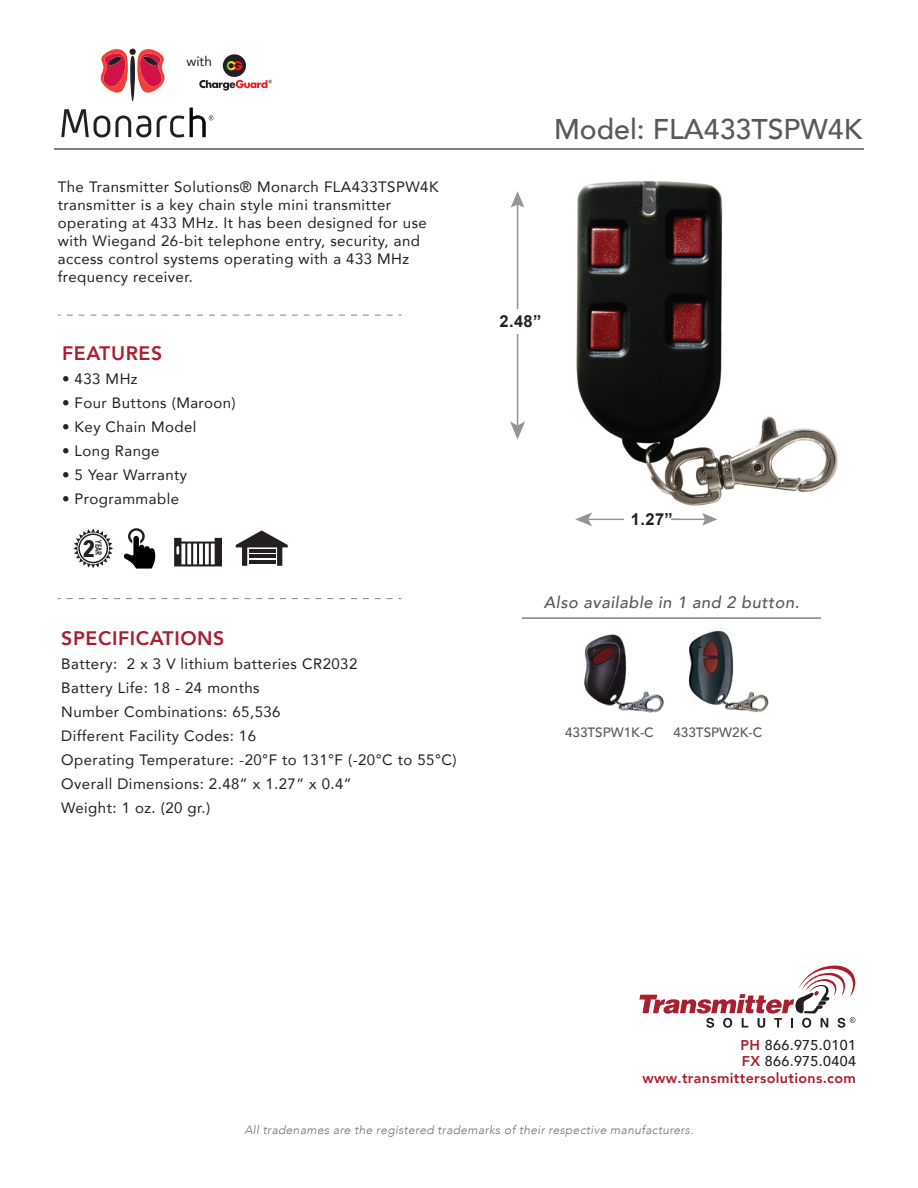
<style>
.page{position:relative;width:918px;height:1188px;background:#fff}
.page>*{position:absolute;margin:0;border:0;box-sizing:border-box;transform-origin:0 0}
.t1{font:500 28.5px "Avenir";color:#58595b}
.t2{font:700 23.55px "Avenir Next Condensed";color:#231f20}
.t3{font:800 19.5px "Avenir";letter-spacing:.03em;color:#aa1e2e}
.t4{font:italic 500 16.5px "Avenir";letter-spacing:.03em;color:#58595b}
.t5{font:700 16.5px "Arial";color:#231f20}
.t6{font:15px/24px "Avenir";letter-spacing:.03em;color:#231f20}
.t7{font:800 14.25px/16.5px "Avenir";letter-spacing:.025em;color:#aa1e2e;text-align:right}
.t8{font:500 13.5px "Avenir";color:#58595b}
.t9{font:13.5px "Avenir";color:#231f20}
.t10{font:italic 300 12px "Avenir";letter-spacing:.03em;color:#6d6e71}
.t11{font:600 8.7px "Avenir Next Condensed";color:#231f20;scale:.9 1}
.s1{font-weight:500;color:#231f20}
</style>
<div class="page">
<img style="left:516px;top:181px;width:322px;height:340px">
<svg style="left:67px;top:598px;width:334px;height:1px"></svg>
<svg style="left:67px;top:315px;width:334px;height:1px"></svg>
<svg style="left:73px;top:529px;width:40px;height:39px"></svg>
<div style="left:77px;top:533px;width:32px;height:31px;border:1px solid #fff;border-radius:50%"></div>
<div style="left:80px;top:535px;width:27px;height:27px;background:#fff;border-radius:50%"></div>
<svg style="left:124px;top:528px;width:31px;height:41px"></svg>
<svg style="left:100px;top:48px;width:65px;height:53px"></svg>
<svg style="left:61px;top:109px;width:90px;height:28px"></svg>
<svg style="left:157px;top:116px;width:27px;height:21px"></svg>
<svg style="left:190px;top:108px;width:24px;height:29px"></svg>
<div style="left:223px;top:54px;width:23px;height:23px;background:#231f20;border-radius:50%"></div>
<svg style="left:227px;top:61px;width:15px;height:9px"></svg>
<svg style="left:199px;top:80px;width:73px;height:11px"></svg>
<hr style="left:54px;top:148px;width:810px;height:2px;background:#58595b">
<hr style="left:517px;top:315px;width:1px;height:112px;background:#939598">
<svg style="left:510px;top:421px;width:15px;height:19px"></svg>
<hr style="left:517px;top:202px;width:1px;height:121px;background:#939598">
<svg style="left:511px;top:191px;width:13px;height:17px"></svg>
<hr style="left:587px;top:519px;width:93px;height:1px;background:#939598">
<svg style="left:575px;top:512px;width:17px;height:14px"></svg>
<hr style="left:637px;top:519px;width:70px;height:1px;background:#939598">
<svg style="left:702px;top:513px;width:15px;height:13px"></svg>
<div style="left:496px;top:309px;width:40px;height:25px;background:#fff"></div>
<div style="left:625px;top:507px;width:46px;height:25px;background:#fff"></div>
<svg style="left:174px;top:538px;width:48px;height:28px"></svg>
<svg style="left:236px;top:530px;width:52px;height:36px"></svg>
<hr style="left:249px;top:549px;width:26px;height:4px;background:#231f20">
<hr style="left:249px;top:555px;width:26px;height:3px;background:#231f20">
<hr style="left:249px;top:560px;width:26px;height:4px;background:#231f20">
<svg style="left:639px;top:965px;width:217px;height:63px"></svg>
<img style="left:584px;top:634px;width:80px;height:79px">
<img style="left:688px;top:630px;width:81px;height:83px">
<hr style="left:522px;top:617px;width:299px;height:2px;background:#808285">
<p class="t9" style="left:186px;top:50px;width:27px">with</p>
<p class="t6" style="left:58px;top:177px;width:382px;line-height:18px">The Transmitter Solutions® Monarch FLA433TSPW4K transmitter is a key chain style mini transmitter operating at 433 MHz. It has been designed for use with Wiegand 26-bit telephone entry, security, and access control systems operating with a 433 MHz frequency receiver.</p>
<h3 class="t3" style="left:62px;top:338px;width:102px">FEATURES</h3>
<p class="t6" style="left:62px;top:367px;width:77px">• 433 MHz</p>
<p class="t6" style="left:62px;top:391px;width:175px">• Four Buttons (Maroon)</p>
<p class="t6" style="left:62px;top:415px;width:136px">• Key Chain Model</p>
<p class="t6" style="left:62px;top:439px;width:99px">• Long Range</p>
<p class="t6" style="left:62px;top:463px;width:127px">• 5 Year Warranty</p>
<p class="t6" style="left:62px;top:487px;width:119px">• Programmable</p>
<h2 class="t2" style="left:83px;top:534px;width:14px">2</h2>
<p class="t11" style="left:106px;top:540px;width:18px;rotate:90deg">YEAR</p>
<h3 class="t3" style="left:61px;top:623px;width:165px">SPECIFICATIONS</h3>
<p class="t6" style="left:61px;top:651px;width:397px">Battery: 2 x 3 V lithium batteries CR2032<br>Battery Life: 18 - 24 months<br>Number Combinations: 65,536<br>Different Facility Codes: 16<br>Operating Temperature: -20°F to 131°F (-20°C to 55°C)<br>Overall Dimensions: 2.48” x 1.27” x 0.4”<br>Weight: 1 oz. (20 gr.)</p>
<h1 class="t1" style="left:554px;top:104px;width:310px">Model: FLA433TSPW4K</h1>
<p class="t5" style="left:499px;top:311px;width:44px">2.48”</p>
<p class="t5" style="left:631px;top:508px;width:44px">1.27”</p>
<p class="t4" style="left:544px;top:592px;width:257px">Also available in 1 and 2 button.</p>
<p class="t8" style="left:565px;top:721px;width:90px">433TSPW1K-C</p>
<p class="t8" style="left:673px;top:721px;width:90px">433TSPW2K-C</p>
<p class="t7" style="left:642px;top:1037px;width:215px">PH <span class="s1">866.975.0101<br></span>FX <span class="s1">866.975.0404 </span>www.transmittersolutions.com</p>
<p class="t10" style="left:244px;top:1123px;width:451px">All tradenames are the registered trademarks of their respective manufacturers.</p>
</div>
